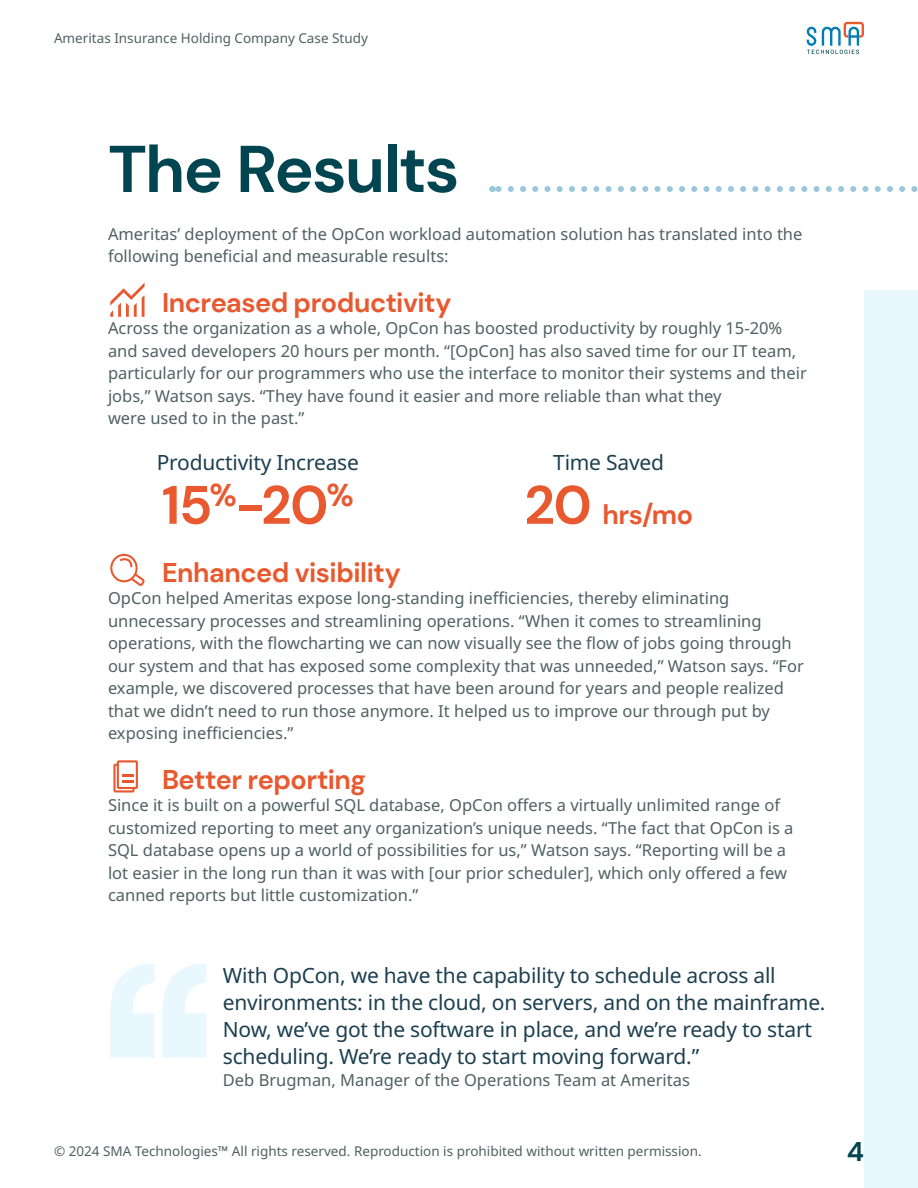
<style>
.page{position:relative;width:918px;height:1188px;background:#fff}
.page>*{position:absolute;margin:0;border:0;box-sizing:border-box;transform-origin:0 0}
.t1{font:700 66px "DM Sans";letter-spacing:-.03em;color:#00454f}
.t2{font:700 54px "DM Sans";color:#e85930}
.subhead{font:700 27px "DM Sans";letter-spacing:-.015em;color:#e85930}
.quote{font:700 27px "DM Sans";color:#e85930}
.t3{font:700 27px "DM Sans";color:#00454f}
.quote-2{font:21px/27px "Noto Sans";letter-spacing:-.01em;color:#1c3f4f}
.body_black{font:16.5px/22.5px "Noto Sans";color:#4f6063}
.t4{font:13.5px "Noto Sans";color:#4f6063}
.s1{font-size:54px}
</style>
<div class="page">
<svg style="left:492px;top:186px;width:426px;height:6px"></svg>
<div style="left:864px;top:290px;width:54px;height:898px;background:#e9f7fe"></div>
<svg style="left:110px;top:964px;width:96px;height:93px"></svg>
<svg style="left:110px;top:554px;width:35px;height:32px"></svg>
<svg style="left:110px;top:283px;width:35px;height:34px"></svg>
<svg style="left:113px;top:760px;width:25px;height:33px"></svg>
<svg style="left:806px;top:22px;width:58px;height:32px"></svg>
<p class="t4" style="left:54px;top:29px;width:315px">Ameritas Insurance Holding Company Case Study</p>
<p class="t1" style="left:108px;top:128px;width:353px">The Results</p>
<p class="body_black" style="left:108px;top:223px;width:696px">Ameritas’ deployment of the OpCon workload automation solution has translated into the following beneficial and measurable results:</p>
<p class="subhead" style="left:162px;top:285px;width:291px">Increased productivity</p>
<p class="body_black" style="left:108px;top:317px;width:700px">Across the organization as a whole, OpCon has boosted productivity by roughly 15-20% and saved developers 20 hours per month. “[OpCon] has also saved time for our IT team, particularly for our programmers who use the interface to monitor their systems and their jobs,” Watson says. “They have found it easier and more reliable than what they</p>
<p class="body_black" style="left:108px;top:407px;width:198px">were used to in the past.”</p>
<p class="quote-2" style="left:157px;top:449px;width:204px">Productivity Increase</p>
<p class="t2" style="left:162px;top:471px;width:194px">15<sup>%</sup>-20<sup>%</sup></p>
<p class="quote-2" style="left:553px;top:449px;width:112px">Time Saved</p>
<p class="quote" style="left:524px;top:497px;width:170px"><span class="s1">20</span> hrs/mo</p>
<p class="subhead" style="left:162px;top:555px;width:240px">Enhanced visibility</p>
<p class="body_black" style="left:108px;top:587px;width:698px">OpCon helped Ameritas expose long-standing inefficiencies, thereby eliminating unnecessary processes and streamlining operations. “When it comes to streamlining operations, with the flowcharting we can now visually see the flow of jobs going through our system and that has exposed some complexity that was unneeded,” Watson says. “For example, we discovered processes that have been around for years and people realized that we didn’t need to run those anymore. It helped us to improve our through put by exposing inefficiencies.”</p>
<p class="subhead" style="left:162px;top:762px;width:205px">Better reporting</p>
<p class="body_black" style="left:108px;top:794px;width:687px">Since it is built on a powerful SQL database, OpCon offers a virtually unlimited range of customized reporting to meet any organization’s unique needs. “The fact that OpCon is a SQL database opens up a world of possibilities for us,” Watson says. “Reporting will be a lot easier in the long run than it was with [our prior scheduler], which only offered a few canned reports but little customization.”</p>
<p class="quote-2" style="left:223px;top:962px;width:604px">With OpCon, we have the capability to schedule across all environments: in the cloud, on servers, and on the mainframe.<br>Now, we’ve got the software in place, and we’re ready to start scheduling. We’re ready to start moving forward.”</p>
<p class="body_black" style="left:223px;top:1069px;width:469px">Deb Brugman, Manager of the Operations Team at Ameritas</p>
<p class="t4" style="left:54px;top:1141px;width:649px">© 2024 SMA Technologies™ All rights reserved. Reproduction is prohibited without written permission.</p>
<h3 class="t3" style="left:847px;top:1134px;width:19px">4</h3>
</div>
